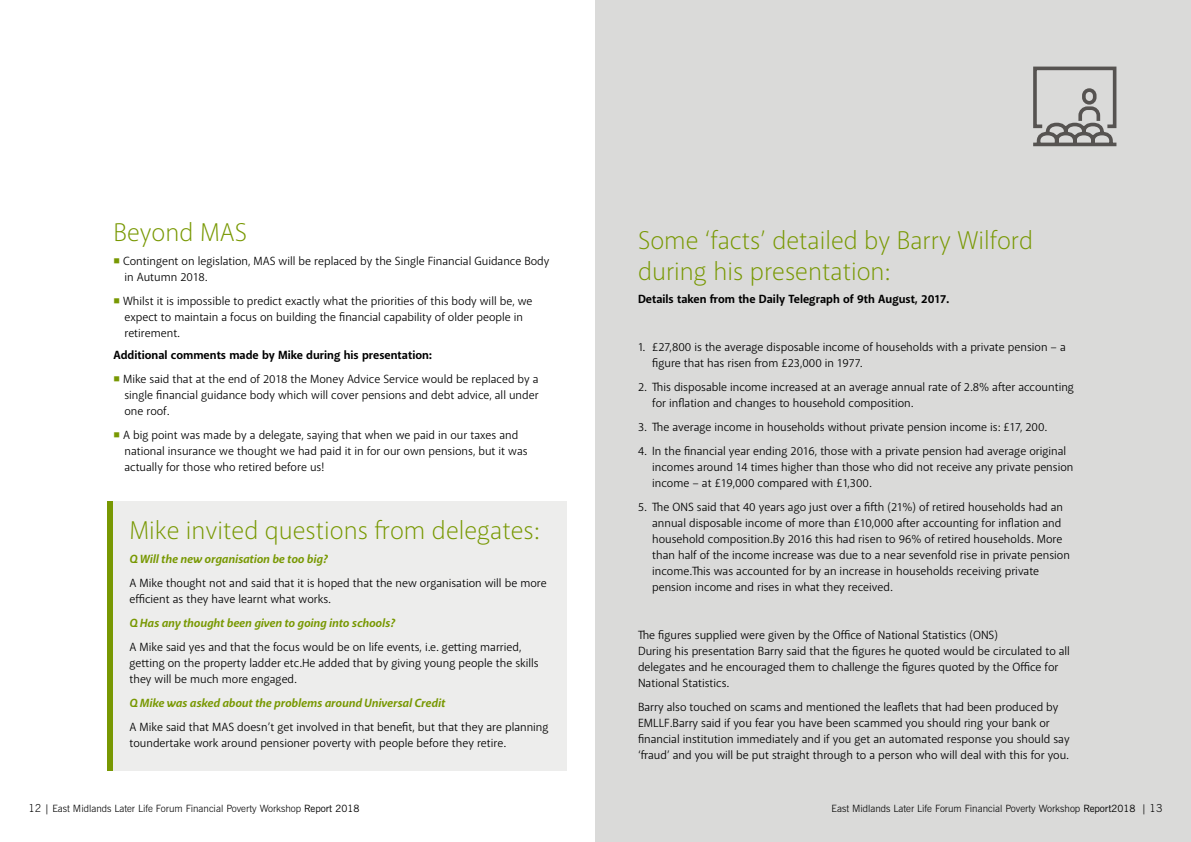
<style>
.page{position:relative;width:1191px;height:842px;background:#fff}
.page>*{position:absolute;margin:0;border:0;box-sizing:border-box;transform-origin:0 0}
.t1{font:300 26px/31.2px "Akagi Pro";color:#789802}
.t2{font:12px/16px "Akagi Pro";color:#000}
.t3{font:italic 700 12px "Akagi Pro";color:#789802}
.t4{font:700 12px "Akagi Pro";color:#000}
.t5{font:300 10px "News Gothic BT";color:#000}
.s1{color:#789802}
.s2{font-size:11px}
.s3{font-weight:400}
</style>
<div class="page">
<div style="left:595px;top:0;width:596px;height:842px;background:#dadad9"></div>
<div style="left:107px;top:502px;width:459px;height:269px;background:#ededec"></div>
<div style="left:107px;top:502px;width:6px;height:269px;background:#789802"></div>
<svg style="left:1033px;top:66px;width:84px;height:81px"></svg>
<h1 class="t1" style="left:113px;top:217px;width:135px">Beyond MAS</h1>
<p class="t2" style="left:124px;top:253px;width:426px;text-indent:-11px"><span class="s1">■</span> Contingent on legislation, MAS will be replaced by the Single Financial Guidance Body in Autumn 2018.</p>
<p class="t2" style="left:124px;top:293px;width:409px;text-indent:-11px"><span class="s1">■</span> Whilst it is impossible to predict exactly what the priorities of this body will be, we expect to maintain a focus on building the financial capability of older people in retirement.</p>
<p class="t4" style="left:113px;top:348px;width:320px">Additional comments made by Mike during his presentation:</p>
<p class="t2" style="left:124px;top:371px;width:416px;text-align:justify;text-indent:-11px"><span class="s1">■</span> Mike said that at the end of 2018 the Money Advice Service would be replaced by a single financial guidance body which will cover pensions and debt advice, all under one roof.</p>
<p class="t2" style="left:124px;top:427px;width:405px;text-indent:-11px"><span class="s1">■</span> A big point was made by a delegate, saying that when we paid in our taxes and national insurance we thought we had paid it in for our own pensions, but it was actually for those who retired before us!</p>
<h1 class="t1" style="left:129px;top:515px;width:411px">Mike invited questions from delegates:</h1>
<p class="t3" style="left:129px;top:552px;width:200px">Q Will the new organisation be too big?</p>
<p class="t2" style="left:129px;top:575px;width:419px">A Mike thought not and said that it is hoped that the new organisation will be more efficient as they have learnt what works.</p>
<p class="t3" style="left:129px;top:616px;width:267px">Q Has any thought been given to going into schools?</p>
<p class="t2" style="left:129px;top:639px;width:411px">A Mike said yes and that the focus would be on life events, i.e. getting married, getting on the property ladder etc.He added that by giving young people the skills they will be much more engaged.</p>
<p class="t3" style="left:129px;top:696px;width:317px">Q Mike was asked about the problems around Universal Credit</p>
<p class="t2" style="left:129px;top:719px;width:420px">A Mike said that MAS doesn’t get involved in that benefit, but that they are planning toundertake work around pensioner poverty with people before they retire.</p>
<h1 class="t1" style="left:638px;top:225px;width:396px">Some ‘facts’ detailed by Barry Wilford during his presentation:</h1>
<p class="t4" style="left:638px;top:291px;width:313px">Details taken from the Daily Telegraph of 9th August, 2017.</p>
<p class="t2" style="left:652px;top:339px;width:415px;text-indent:-14px">1. £27,800 is the average disposable income of households with a private pension – a figure that has risen from £23,000 in 1977.</p>
<p class="t2" style="left:652px;top:379px;width:423px;text-indent:-14px">2. This disposable income increased at an average annual rate of 2.8% after accounting for inflation and changes to household composition.</p>
<p class="t2" style="left:638px;top:419px;width:410px">3. The average income in households without private pension income is: £17, 200.</p>
<p class="t2" style="left:652px;top:443px;width:423px;text-indent:-14px">4. In the financial year ending 2016, those with a private pension had average original incomes around 14 times higher than those who did not receive any private pension income – at £19,000 compared with £1,300.</p>
<p class="t2" style="left:652px;top:499px;width:419px;text-indent:-14px">5. The ONS said that 40 years ago just over a fifth (21%) of retired households had an annual disposable income of more than £10,000 after accounting for inflation and household composition.By 2016 this had risen to 96% of retired households. More than half of the income increase was due to a near sevenfold rise in private pension income.This was accounted for by an increase in households receiving private pension income and rises in what they received.</p>
<p class="t2" style="left:638px;top:627px;width:433px">The figures supplied were given by the Office of National Statistics (ONS)<br>During his presentation Barry said that the figures he quoted would be circulated to all delegates and he encouraged them to challenge the figures quoted by the Office for National Statistics.</p>
<p class="t2" style="left:638px;top:699px;width:433px">Barry also touched on scams and mentioned the leaflets that had been produced by EMLLF.Barry said if you fear you have been scammed you should ring your bank or financial institution immediately and if you get an automated response you should say ‘fraud’ and you will be put straight through to a person who will deal with this for you.</p>
<p class="t5" style="left:28px;top:802px;width:332px"><span class="s2">12</span> <span class="s3">|</span> East Midlands Later Life Forum Financial Poverty Workshop <span class="s3">Report 2018</span></p>
<p class="t5" style="left:831px;top:802px;width:332px">East Midlands Later Life Forum Financial Poverty Workshop <span class="s3">Report2018 |</span> <span class="s2">13</span></p>
</div>
